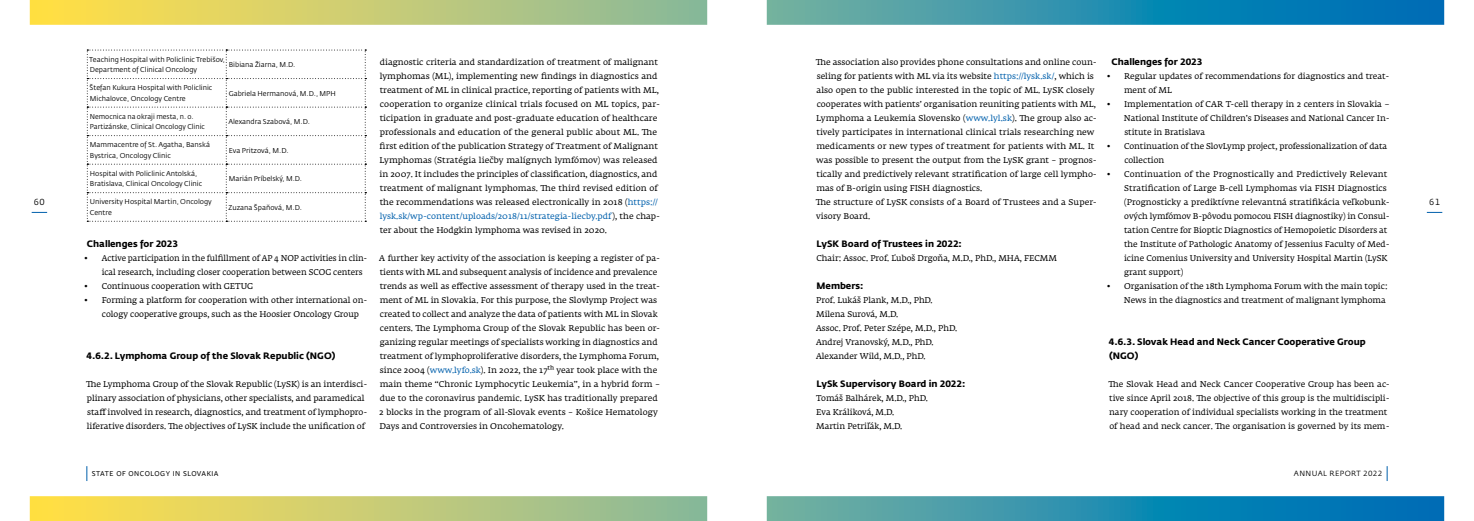
<style>
.page{position:relative;width:1474px;height:521px;background:#fff}
.page>*{position:absolute;margin:0;border:0;box-sizing:border-box;transform-origin:0 0}
.t1{font:700 9.19px/14px "Fedra Sans Pro";color:#000}
.t2{font:8.75px "Fedra Sans Pro";color:#000}
.t3{font:8.31px/14px "Fedra Serif A Std";letter-spacing:.005em;color:#000}
.t4{font:7.44px "Samo Sans Pro";letter-spacing:.065em;color:#000}
.t5{font:7.44px "Fedra Sans Pro";letter-spacing:.06em;color:#000}
.t6{font:7px/10.5px "Fedra Sans Pro";color:#000}
.s1{color:#0060ac}
</style>
<div class="page">
<svg style="left:30px;top:0;width:1414px;height:25px;background:#7fb195"></svg>
<svg style="left:30px;top:496px;width:1414px;height:25px;background:#7fb195"></svg>
<svg style="left:1426px;top:212px;width:16px;height:1px"></svg>
<svg style="left:32px;top:212px;width:15px;height:1px"></svg>
<svg style="left:86px;top:466px;width:1px;height:15px"></svg>
<svg style="left:1386px;top:466px;width:1px;height:15px"></svg>
<svg style="left:87px;top:50px;width:279px;height:172px"></svg>
<p class="t6" style="left:89px;top:54px;width:137px">Teaching Hospital with Policlinic Trebišov,<br>Department of Clinical Oncology</p>
<p class="t6" style="left:229px;top:59px;width:68px">Bibiana Žiarna, M.D.</p>
<p class="t6" style="left:90px;top:83px;width:124px">Štefan Kukura Hospital with Policlinic<br>Michalovce, Oncology Centre</p>
<p class="t6" style="left:229px;top:88px;width:108px">Gabriela Hermanová, M.D., MPH</p>
<p class="t6" style="left:90px;top:111px;width:117px">Nemocnica na okraji mesta, n. o.<br>Partizánske, Clinical Oncology Clinic</p>
<p class="t6" style="left:228px;top:116px;width:83px">Alexandra Szabová, M.D.</p>
<p class="t6" style="left:90px;top:140px;width:122px">Mammacentre of St. Agatha, Banská<br>Bystrica, Oncology Clinic</p>
<p class="t6" style="left:229px;top:145px;width:61px">Eva Pritzová, M.D.</p>
<p class="t6" style="left:90px;top:168px;width:114px">Hospital with Policlinic Antolská,<br>Bratislava, Clinical Oncology Clinic</p>
<p class="t6" style="left:229px;top:173px;width:75px">Marián Príbelský, M.D.</p>
<p class="t6" style="left:90px;top:197px;width:124px">University Hospital Martin, Oncology<br>Centre</p>
<p class="t6" style="left:228px;top:202px;width:75px">Zuzana Špaňová, M.D.</p>
<p class="t1" style="left:87px;top:236px;width:92px">Challenges for 2023</p>
<p class="t3" style="left:102px;top:251px;width:267px;text-indent:-17px">• Active participation in the fulfillment of AP 4 NOP activities in clin&shy;ical research, including closer cooperation between SCOG centers</p>
<p class="t3" style="left:85px;top:279px;width:170px">• Continuous cooperation with GETUG</p>
<p class="t3" style="left:102px;top:293px;width:267px;text-indent:-17px">• Forming a platform for cooperation with other international on&shy;cology cooperative groups, such as the Hoosier Oncology Group</p>
<p class="t1" style="left:87px;top:348px;width:250px">4.6.2. Lymphoma Group of the Slovak Republic (NGO)</p>
<p class="t3" style="left:86px;top:377px;width:283px">The Lymphoma Group of the Slovak Republic (LySK) is an interdisci&shy;plinary association of physicians, other specialists, and paramedical staff involved in research, diagnostics, and treatment of lymphopro&shy;liferative disorders. The objectives of LySK include the unification of</p>
<p class="t1" style="left:1111px;top:54px;width:92px">Challenges for 2023</p>
<p class="t3" style="left:1124px;top:69px;width:267px;text-indent:-17px">• Regular updates of recommendations for diagnostics and treat&shy;ment of ML</p>
<p class="t3" style="left:1123px;top:97px;width:267px;text-align:justify;text-indent:-17px">• Implementation of CAR T-cell therapy in 2 centers in Slovakia – National Institute of Children’s Diseases and National Cancer In&shy;stitute in Bratislava</p>
<p class="t3" style="left:1124px;top:139px;width:264px;text-indent:-17px">• Continuation of the SlovLymp project, professionalization of data collection</p>
<p class="t3" style="left:1124px;top:167px;width:267px;text-indent:-17px">• Continuation of the Prognostically and Predictively Relevant Stratification of Large B-cell Lymphomas via FISH Diagnostics (Prognosticky a prediktívne relevantná stratifikácia veľkobunk&shy;ových lymfómov B-pôvodu pomocou FISH diagnostiky) in Consul&shy;tation Centre for Bioptic Diagnostics of Hemopoietic Disorders at the Institute of Pathologic Anatomy of Jessenius Faculty of Med&shy;icine Comenius University and University Hospital Martin (LySK grant support)</p>
<p class="t3" style="left:1107px;top:279px;width:282px;text-align:right">• Organisation of the 18th Lymphoma Forum with the main topic:<br>News in the diagnostics and treatment of malignant lymphoma</p>
<p class="t1" style="left:1108px;top:334px;width:258px">4.6.3. Slovak Head and Neck Cancer Cooperative Group (NGO)</p>
<p class="t3" style="left:1108px;top:377px;width:282px">The Slovak Head and Neck Cancer Cooperative Group has been ac&shy;tive since April 2018. The objective of this group is the multidiscipli&shy;nary cooperation of individual specialists working in the treatment of head and neck cancer. The organisation is governed by its mem-</p>
<p class="t3" style="left:379px;top:55px;width:282px">diagnostic criteria and standardization of treatment of malignant lymphomas (ML), implementing new findings in diagnostics and treatment of ML in clinical practice, reporting of patients with ML, cooperation to organize clinical trials focused on ML topics, par&shy;ticipation in graduate and post-graduate education of healthcare professionals and education of the general public about ML. The first edition of the publication Strategy of Treatment of Malignant Lymphomas (Stratégia liečby malígnych lymfómov) was released in 2007. It includes the principles of classification, diagnostics, and treatment of malignant lymphomas. The third revised edition of the recommendations was released electronically in 2018 (<span class="s1">https:// lysk.sk/wp-content/uploads/2018/11/strategia-liecby.pdf</span>), the chap&shy;ter about the Hodgkin lymphoma was revised in 2020.</p>
<p class="t3" style="left:379px;top:251px;width:282px">A further key activity of the association is keeping a register of pa&shy;tients with ML and subsequent analysis of incidence and prevalence trends as well as effective assessment of therapy used in the treat&shy;ment of ML in Slovakia. For this purpose, the Slovlymp Project was created to collect and analyze the data of patients with ML in Slovak centers. The Lymphoma Group of the Slovak Republic has been or&shy;ganizing regular meetings of specialists working in diagnostics and treatment of lymphoproliferative disorders, the Lymphoma Forum, since 2004 (<span class="s1">www.lyfo.sk</span>). In 2022, the 17th year took place with the main theme “Chronic Lymphocytic Leukemia”, in a hybrid form ‒ due to the coronavirus pandemic. LySK has traditionally prepared 2 blocks in the program of all-Slovak events ‒ Košice Hematology Days and Controversies in Oncohematology.</p>
<p class="t3" style="left:815px;top:55px;width:283px">The association also provides phone consultations and online coun&shy;seling for patients with ML via its website <span class="s1">https://lysk.sk/</span>, which is also open to the public interested in the topic of ML. LySK closely cooperates with patients’ organisation reuniting patients with ML, Lymphoma a Leukemia Slovensko (<span class="s1">www.lyl.sk</span>). The group also ac&shy;tively participates in international clinical trials researching new medicaments or new types of treatment for patients with ML. It was possible to present the output from the LySK grant ‒ prognos&shy;tically and predictively relevant stratification of large cell lympho&shy;mas of B-origin using FISH diagnostics.<br>The structure of LySK consists of a Board of Trustees and a Super&shy;visory Board.</p>
<p class="t1" style="left:816px;top:236px;width:147px">LySK Board of Trustees in 2022:</p>
<p class="t3" style="left:816px;top:251px;width:242px">Chair: Assoc. Prof. Ľuboš Drgoňa, M.D., PhD., MHA, FECMM</p>
<p class="t1" style="left:816px;top:278px;width:48px">Members:</p>
<p class="t3" style="left:816px;top:293px;width:143px">Prof. Lukáš Plank, M.D., PhD.<br>Milena Surová, M.D.<br>Assoc. Prof. Peter Szépe, M.D., PhD.<br>Andrej Vranovský, M.D., PhD.<br>Alexander Wild, M.D., PhD.</p>
<p class="t1" style="left:816px;top:376px;width:150px">LySk Supervisory Board in 2022:</p>
<p class="t3" style="left:816px;top:391px;width:113px">Tomáš Balhárek, M.D., PhD.<br>Eva Králiková, M.D.<br>Martin Petriľák, M.D.</p>
<p class="t2" style="left:34px;top:196px;width:12px">60</p>
<p class="t2" style="left:1429px;top:196px;width:12px">61</p>
<p class="t4" style="left:92px;top:469px;width:128px">STATE OF ONCOLOGY IN SLOVAKIA</p>
<p class="t5" style="left:1293px;top:469px;width:90px">ANNUAL REPORT 2022</p>
</div>
